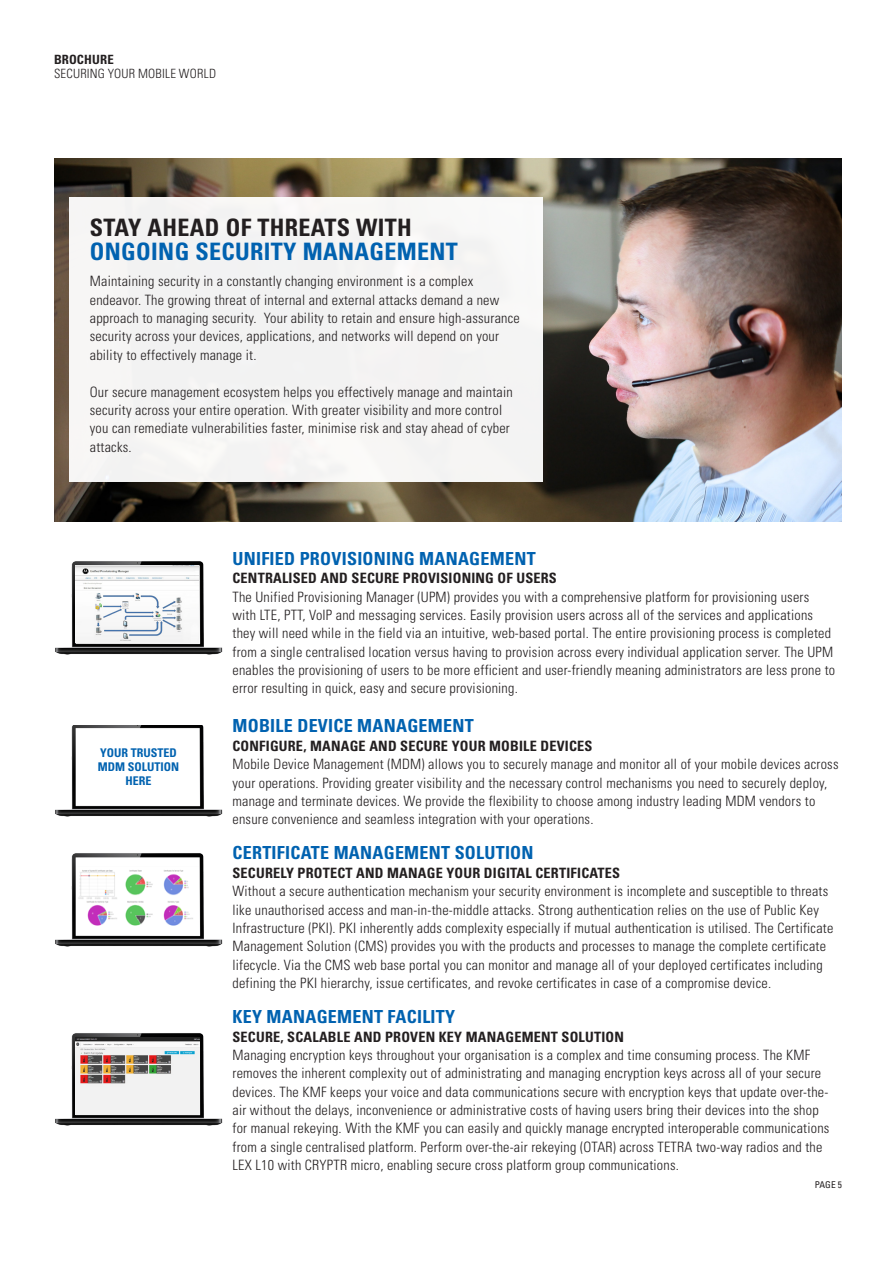
<style>
.page{position:relative;width:893px;height:1263px;background:#fff}
.page>*{position:absolute;margin:0;border:0;box-sizing:border-box;transform-origin:0 0}
.t1{font:700 condensed 24px "Univers";letter-spacing:.015em;color:#0162b0}
.t2{font:700 condensed 24px "Univers";letter-spacing:.015em;color:#231f20}
.t3{font:700 condensed 18px "Univers";letter-spacing:.015em;color:#0162b0}
.t4{font:300 condensed 14.25px/18.3px "Univers";letter-spacing:.015em;color:#231f20}
.t5{font:700 condensed 14.25px "Univers";letter-spacing:.015em;color:#231f20}
.t6{font:300 condensed 12.75px "Univers";letter-spacing:.02em;color:#231f20}
.t7{font:700 condensed 12.75px "Univers";letter-spacing:.01em;color:#231f20}
.t8{font:700 condensed 12px/14.4px "Univers";color:#0162b0;text-align:center}
.t9{font:condensed 9.3px "Univers";color:#231f20}
</style>
<div class="page">
<img style="left:54px;top:158px;width:788px;height:363px">
<div style="left:69px;top:197px;width:474px;height:285px;background:#f4f3f3"></div>
<img style="left:55px;top:853px;width:168px;height:93px">
<img style="left:77px;top:866px;width:121px;height:64px">
<img style="left:55px;top:725px;width:168px;height:92px">
<img style="left:55px;top:561px;width:168px;height:93px">
<img style="left:76px;top:566px;width:122px;height:76px">
<img style="left:55px;top:1033px;width:168px;height:93px">
<img style="left:76px;top:1037px;width:123px;height:77px">
<p class="t7" style="left:54px;top:52px;width:61px">BROCHURE</p>
<p class="t6" style="left:54px;top:66px;width:164px">SECURING YOUR MOBILE WORLD</p>
<p class="t2" style="left:90px;top:213px;width:324px">STAY AHEAD OF THREATS WITH</p>
<p class="t1" style="left:90px;top:237px;width:370px">ONGOING SECURITY MANAGEMENT</p>
<p class="t4" style="left:90px;top:272px;width:431px">Maintaining security in a constantly changing environment is a complex endeavor. The growing threat of internal and external attacks demand a new approach to managing security. Your ability to retain and ensure high-assurance security across your devices, applications, and networks will depend on your ability to effectively manage it.</p>
<p class="t4" style="left:90px;top:382px;width:424px">Our secure management ecosystem helps you effectively manage and maintain security across your entire operation. With greater visibility and more control you can remediate vulnerabilities faster, minimise risk and stay ahead of cyber attacks.</p>
<p class="t8" style="left:98px;top:745px;width:83px">YOUR TRUSTED<br>MDM SOLUTION<br>HERE</p>
<p class="t3" style="left:232px;top:547px;width:305px">UNIFIED PROVISIONING MANAGEMENT</p>
<p class="t5" style="left:232px;top:569px;width:326px">CENTRALISED AND SECURE PROVISIONING OF USERS</p>
<p class="t4" style="left:232px;top:587px;width:604px">The Unified Provisioning Manager (UPM) provides you with a comprehensive platform for provisioning users with LTE, PTT, VoIP and messaging services. Easily provision users across all of the services and applications they will need while in the field via an intuitive, web-based portal. The entire provisioning process is completed from a single centralised location versus having to provision across every individual application server. The UPM enables the provisioning of users to be more efficient and user-friendly meaning administrators are less prone to error resulting in quick, easy and secure provisioning.</p>
<p class="t3" style="left:232px;top:715px;width:243px">MOBILE DEVICE MANAGEMENT</p>
<p class="t5" style="left:232px;top:737px;width:361px">CONFIGURE, MANAGE AND SECURE YOUR MOBILE DEVICES</p>
<p class="t4" style="left:232px;top:755px;width:607px">Mobile Device Management (MDM) allows you to securely manage and monitor all of your mobile devices across your operations. Providing greater visibility and the necessary control mechanisms you need to securely deploy, manage and terminate devices. We provide the flexibility to choose among industry leading MDM vendors to ensure convenience and seamless integration with your operations.</p>
<p class="t3" style="left:232px;top:842px;width:303px">CERTIFICATE MANAGEMENT SOLUTION</p>
<p class="t5" style="left:232px;top:864px;width:389px">SECURELY PROTECT AND MANAGE YOUR DIGITAL CERTIFICATES</p>
<p class="t4" style="left:232px;top:882px;width:602px">Without a secure authentication mechanism your security environment is incomplete and susceptible to threats like unauthorised access and man-in-the-middle attacks. Strong authentication relies on the use of Public Key Infrastructure (PKI). PKI inherently adds complexity especially if mutual authentication is utilised. The Certificate Management Solution (CMS) provides you with the products and processes to manage the complete certificate lifecycle. Via the CMS web base portal you can monitor and manage all of your deployed certificates including defining the PKI hierarchy, issue certificates, and revoke certificates in case of a compromise device.</p>
<p class="t3" style="left:232px;top:1006px;width:224px">KEY MANAGEMENT FACILITY</p>
<p class="t5" style="left:232px;top:1028px;width:393px">SECURE, SCALABLE AND PROVEN KEY MANAGEMENT SOLUTION</p>
<p class="t4" style="left:232px;top:1046px;width:598px">Managing encryption keys throughout your organisation is a complex and time consuming process. The KMF removes the inherent complexity out of administrating and managing encryption keys across all of your secure devices. The KMF keeps your voice and data communications secure with encryption keys that update over-the&shy;air without the delays, inconvenience or administrative costs of having users bring their devices into the shop for manual rekeying. With the KMF you can easily and quickly manage encrypted interoperable communications from a single centralised platform. Perform over-the-air rekeying (OTAR) across TETRA two-way radios and the LEX L10 with CRYPTR micro, enabling secure cross platform group communications.</p>
<p class="t9" style="left:815px;top:1179px;width:29px">PAGE 5</p>
</div>
